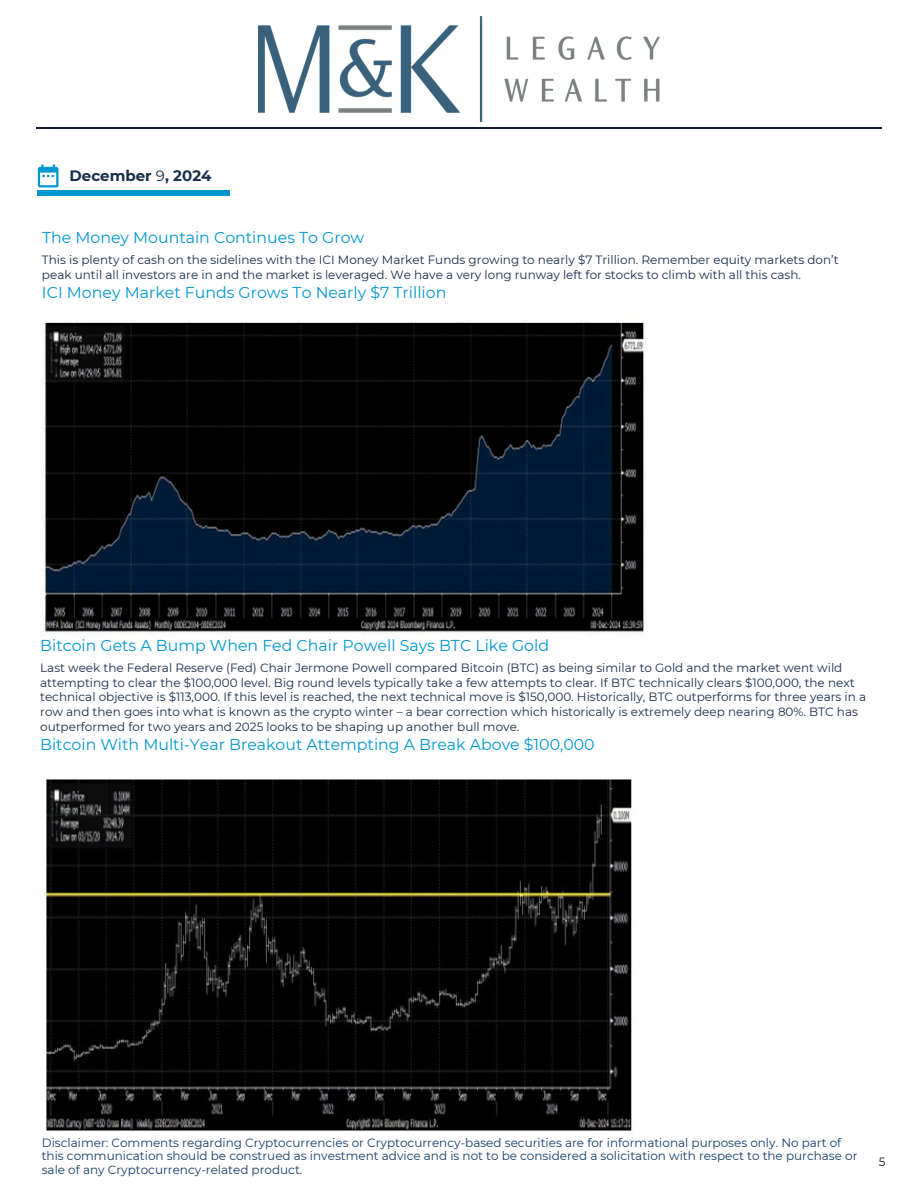
<style>
.page{position:relative;width:918px;height:1188px;background:#fff}
.page>*{position:absolute;margin:0;border:0;box-sizing:border-box;transform-origin:0 0}
.t1{font:15.75px "Montserrat";color:#0097ce}
.t2{font:700 15px "Montserrat";color:#162d4a}
.t3{font:12px/14.7px "Montserrat";color:#152d4a}
.t4{font:12px/13.5px "Montserrat";color:#123e68}
.t5{font:12px "Montserrat";color:#00182f}
.s1{font-weight:400}
</style>
<div class="page">
<svg style="left:38px;top:165px;width:21px;height:23px"></svg>
<hr style="left:38px;top:191px;width:192px;height:4px;background:#0097ce">
<hr style="left:36px;top:127px;width:846px;height:2px;background:#121b2e">
<img style="left:45px;top:322px;width:599px;height:312px">
<img style="left:38px;top:779px;width:594px;height:352px">
<img style="left:259px;top:17px;width:400px;height:105px">
<h1 class="t2" style="left:70px;top:166px;width:143px">December <span class="s1">9</span>, 2024</h1>
<p class="t1" style="left:42px;top:227px;width:324px">The Money Mountain Continues To Grow</p>
<p class="t3" style="left:42px;top:252px;width:798px">This is plenty of cash on the sidelines with the ICI Money Market Funds growing to nearly $7 Trillion. Remember equity markets don’t peak until all investors are in and the market is leveraged. We have a very long runway left for stocks to climb with all this cash.</p>
<h1 class="t1" style="left:42px;top:283px;width:406px">ICI Money Market Funds Grows To Nearly $7 Trillion</h1>
<p class="t1" style="left:40px;top:635px;width:510px">Bitcoin Gets A Bump When Fed Chair Powell Says BTC Like Gold</p>
<p class="t3" style="left:40px;top:660px;width:828px">Last week the Federal Reserve (Fed) Chair Jermone Powell compared Bitcoin (BTC) as being similar to Gold and the market went wild attempting to clear the $100,000 level. Big round levels typically take a few attempts to clear. If BTC technically clears $100,000, the next technical objective is $113,000. If this level is reached, the next technical move is $150,000. Historically, BTC outperforms for three years in a row and then goes into what is known as the crypto winter – a bear correction which historically is extremely deep nearing 80%. BTC has outperformed for two years and 2025 looks to be shaping up another bull move.</p>
<p class="t1" style="left:40px;top:735px;width:556px">Bitcoin With Multi-Year Breakout Attempting A Break Above $100,000</p>
<h1 class="t4" style="left:42px;top:1136px;width:817px">Disclaimer: Comments regarding Cryptocurrencies or Cryptocurrency-based securities are for informational purposes only. No part of this communication should be construed as investment advice and is not to be considered a solicitation with respect to the purchase or sale of any Cryptocurrency-related product.</h1>
<p class="t5" style="left:879px;top:1155px;width:8px">5</p>
</div>
